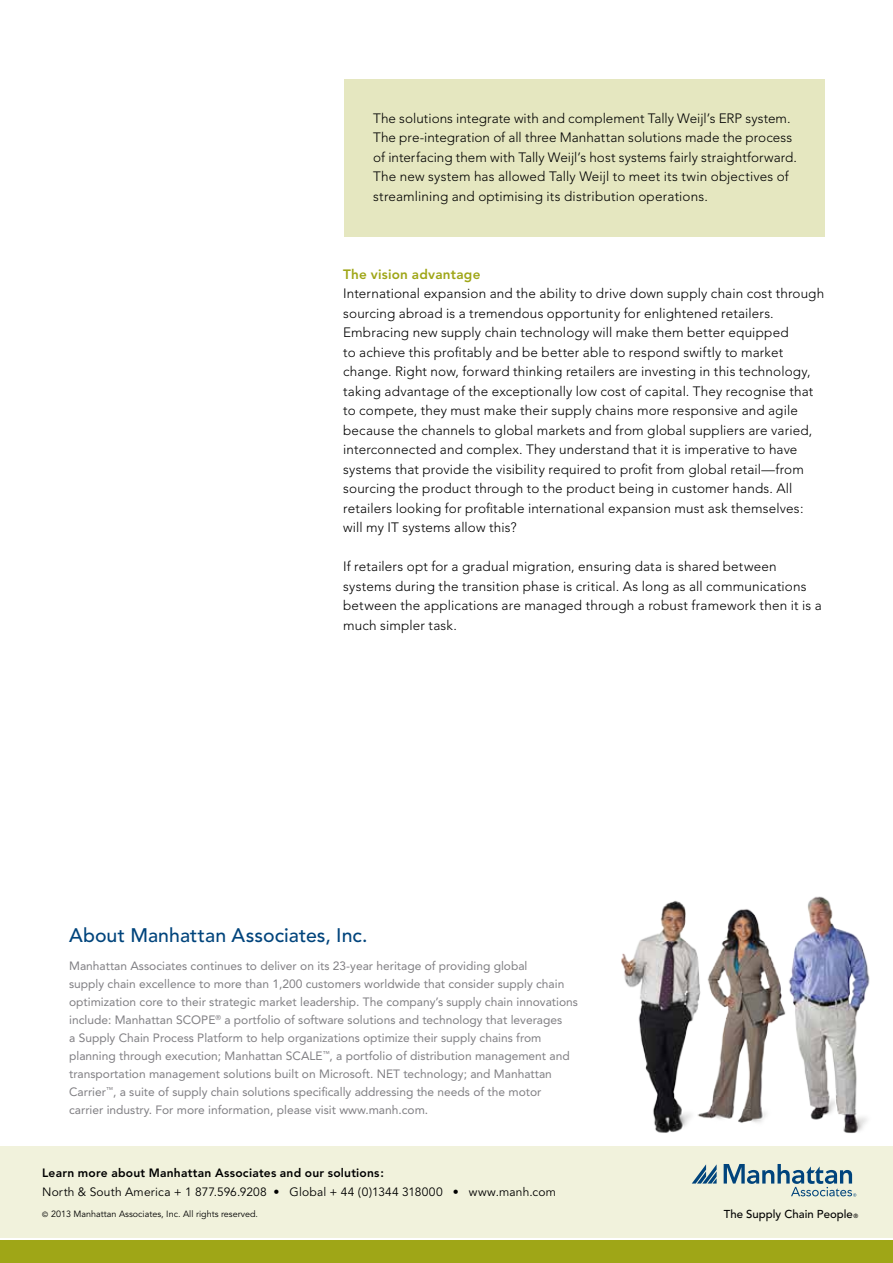
<style>
.page{position:relative;width:893px;height:1263px;background:#fff}
.page>*{position:absolute;margin:0;border:0;box-sizing:border-box;transform-origin:0 0}
.t1{font:500 19.5px "Avenir";letter-spacing:.005em;color:#00447c}
.t2{font:300 13.5px/19.5px "Avenir";letter-spacing:.01em;color:#000}
.t3{font:800 13.5px "Avenir";letter-spacing:.02em;color:#9fa617}
.t4{font:12px/18px "Avenir";color:#807f83}
.t5{font:12px "Avenir";letter-spacing:.015em;color:#000}
.t6{font:800 12px "Avenir";letter-spacing:.02em;color:#000}
.t7{font:500 11.4px "Avenir";color:#000}
.t8{font:300 10.5px "Avenir";color:#000}
.t9{font:9px "Avenir";color:#000}
.s1{font-size:7.5px}
.s2{font-size:6px}
</style>
<div class="page">
<img style="left:621px;top:896px;width:249px;height:237px">
<div style="left:0;top:1146px;width:893px;height:92px;background:#f1f2dc"></div>
<svg style="left:692px;top:1164px;width:25px;height:19px"></svg>
<svg style="left:724px;top:1164px;width:132px;height:32px"></svg>
<div style="left:0;top:1240px;width:893px;height:23px;background:#9fa617"></div>
<div style="left:344px;top:79px;width:480px;height:158px;background:#e5e7c0"></div>
<p class="t2" style="left:373px;top:108px;width:425px">The solutions integrate with and complement Tally Weijl’s ERP system.<br>The pre-integration of all three Manhattan solutions made the process of interfacing them with Tally Weijl’s host systems fairly straightforward.<br>The new system has allowed Tally Weijl to meet its twin objectives of streamlining and optimising its distribution operations.</p>
<p class="t3" style="left:343px;top:266px;width:139px">The vision advantage</p>
<p class="t2" style="left:343px;top:284px;width:483px">International expansion and the ability to drive down supply chain cost through sourcing abroad is a tremendous opportunity for enlightened retailers.<br>Embracing new supply chain technology will make them better equipped<br>to achieve this profitably and be better able to respond swiftly to market change. Right now, forward thinking retailers are investing in this technology, taking advantage of the exceptionally low cost of capital. They recognise that to compete, they must make their supply chains more responsive and agile because the channels to global markets and from global suppliers are varied, interconnected and complex. They understand that it is imperative to have systems that provide the visibility required to profit from global retail—from sourcing the product through to the product being in customer hands. All retailers looking for profitable international expansion must ask themselves: will my IT systems allow this?</p>
<p class="t2" style="left:343px;top:557px;width:480px">If retailers opt for a gradual migration, ensuring data is shared between systems during the transition phase is critical. As long as all communications between the applications are managed through a robust framework then it is a much simpler task.</p>
<h1 class="t1" style="left:69px;top:924px;width:300px">About Manhattan Associates, Inc.</h1>
<p class="t4" style="left:69px;top:957px;width:510px">Manhattan Associates continues to deliver on its 23-year heritage of providing global<br>supply chain excellence to more than 1,200 customers worldwide that consider supply chain optimization core to their strategic market leadership. The company’s supply chain innovations include: Manhattan SCOPE<sup>®</sup> a portfolio of software solutions and technology that leverages<br>a Supply Chain Process Platform to help organizations optimize their supply chains from planning through execution; Manhattan SCALE<sup>™</sup>, a portfolio of distribution management and transportation management solutions built on Microsoft. NET technology; and Manhattan Carrier<sup>™</sup>, a suite of supply chain solutions specifically addressing the needs of the motor carrier industry. For more information, please visit www.manh.com.</p>
<p class="t6" style="left:42px;top:1165px;width:343px">Learn more about Manhattan Associates and our solutions:</p>
<p class="t5" style="left:42px;top:1185px;width:515px">North &amp; South America + 1 877.596.9208 • Global + 44 (0)1344 318000 • www.manh.com</p>
<p class="t9" style="left:42px;top:1209px;width:217px"><span class="s1">©</span> 2013 Manhattan Associates, Inc. All rights reserved.</p>
<p class="t7" style="left:724px;top:1207px;width:136px">The Supply Chain People<span class="s2">®</span></p>
<p class="t8" style="left:81px;top:1207px;width:7px">5</p>
</div>
